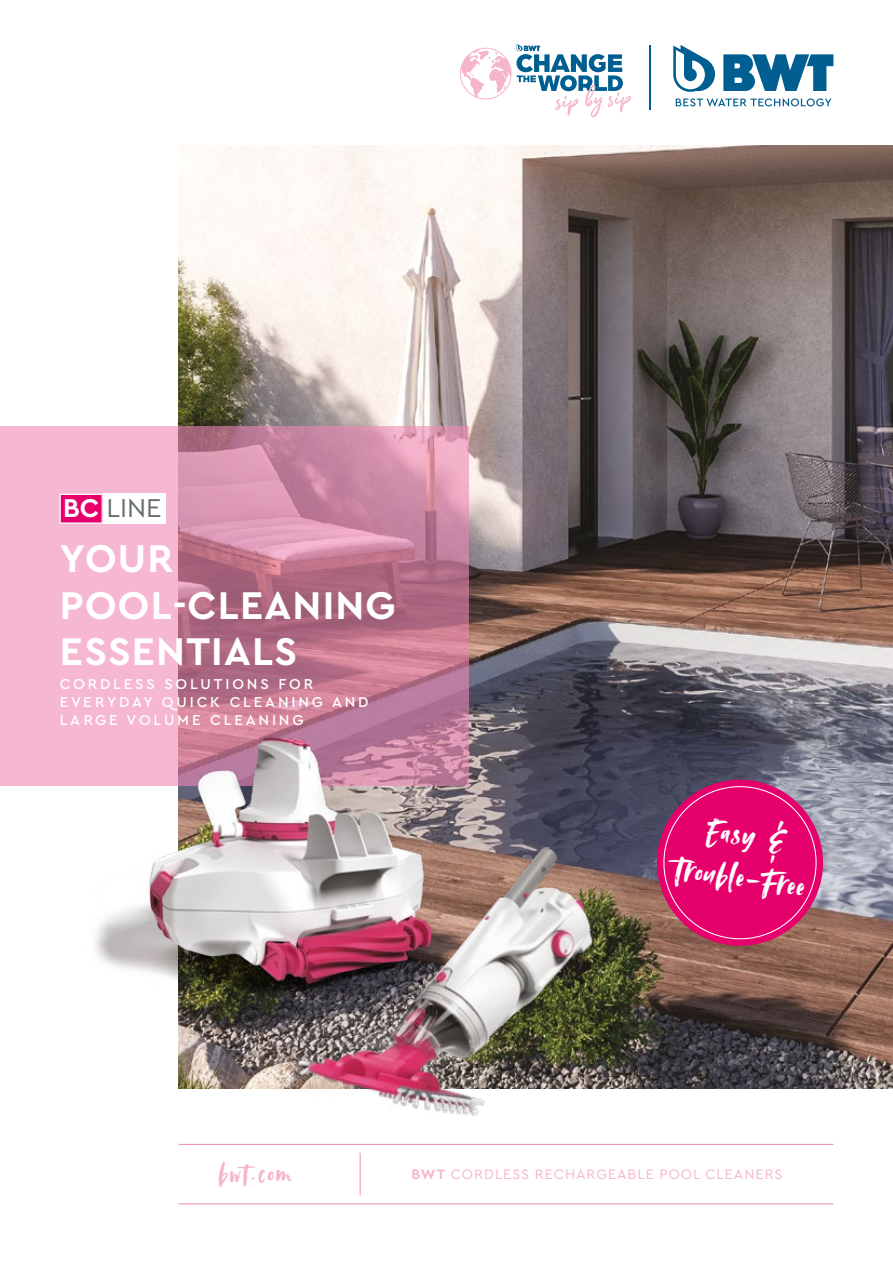
<style>
.page{position:relative;width:893px;height:1263px;background:#fff}
.page>*{position:absolute;margin:0;border:0;box-sizing:border-box;transform-origin:0 0}
.t1{font:700 40.5px/46.5px "Cera PRO";letter-spacing:.03em;color:#fff}
.t2{font:35.7px/42.6px "Avallon";color:#fff;text-align:center}
.t3{font:30px "Avallon";letter-spacing:.06em;color:#f6b6ca}
.t4{font:27px "Cera PRO";color:#676c6e}
.t5{font:500 15px/18px "Cera PRO";letter-spacing:.19em;color:#fff}
.t6{font:14.25px "Cera PRO";letter-spacing:.07em;color:#f6b6ca}
.s1{font-weight:700;color:#fff}
.s2{font-weight:700}
</style>
<div class="page">
<hr style="left:360px;top:1153px;width:1px;height:42px;background:#f088b6">
<hr style="left:179px;top:1144px;width:654px;height:1px;background:#f088b6">
<hr style="left:179px;top:1203px;width:654px;height:1px;background:#f088b6">
<img style="left:178px;top:146px;width:715px;height:942px">
<svg style="left:0;top:426px;width:469px;height:360px;background:#d997b2"></svg>
<svg style="left:650px;top:772px;width:180px;height:181px;background:#c42970"></svg>
<div style="left:103px;top:494px;width:62px;height:30px;background:#fff"></div>
<div style="left:60px;top:494px;width:42px;height:29px;background:#e6006c"></div>
<div style="left:60px;top:494px;width:43px;height:30px;border:1px solid #fff"></div>
<img style="left:84px;top:651px;width:426px;height:358px">
<img style="left:226px;top:843px;width:403px;height:302px">
<svg style="left:460px;top:44px;width:171px;height:73px"></svg>
<svg style="left:676px;top:98px;width:155px;height:8px"></svg>
<svg style="left:723px;top:54px;width:110px;height:37px"></svg>
<svg style="left:673px;top:45px;width:42px;height:47px"></svg>
<hr style="left:649px;top:45px;width:2px;height:64px;background:#005e90">
<h3 class="t4" style="left:63px;top:490px;width:100px"><span class="s1">BC</span> LINE</h3>
<h1 class="t1" style="left:60px;top:534px;width:337px">YOUR<br>POOL-CLEANING<br>ESSENTIALS</h1>
<p class="t5" style="left:60px;top:674px;width:310px">CORDLESS SOLUTIONS FOR<br>EVERYDAY QUICK CLEANING AND<br>LARGE VOLUME CLEANING</p>
<h2 class="t2" style="left:684px;top:808px;width:132px;rotate:8deg">Easy &amp;<br>Trouble-Free</h2>
<h3 class="t3" style="left:218px;top:1154px;width:74px">bwt.com</h3>
<p class="t6" style="left:411px;top:1165px;width:373px"><span class="s2">BWT</span> CORDLESS RECHARGEABLE POOL CLEANERS</p>
</div>
